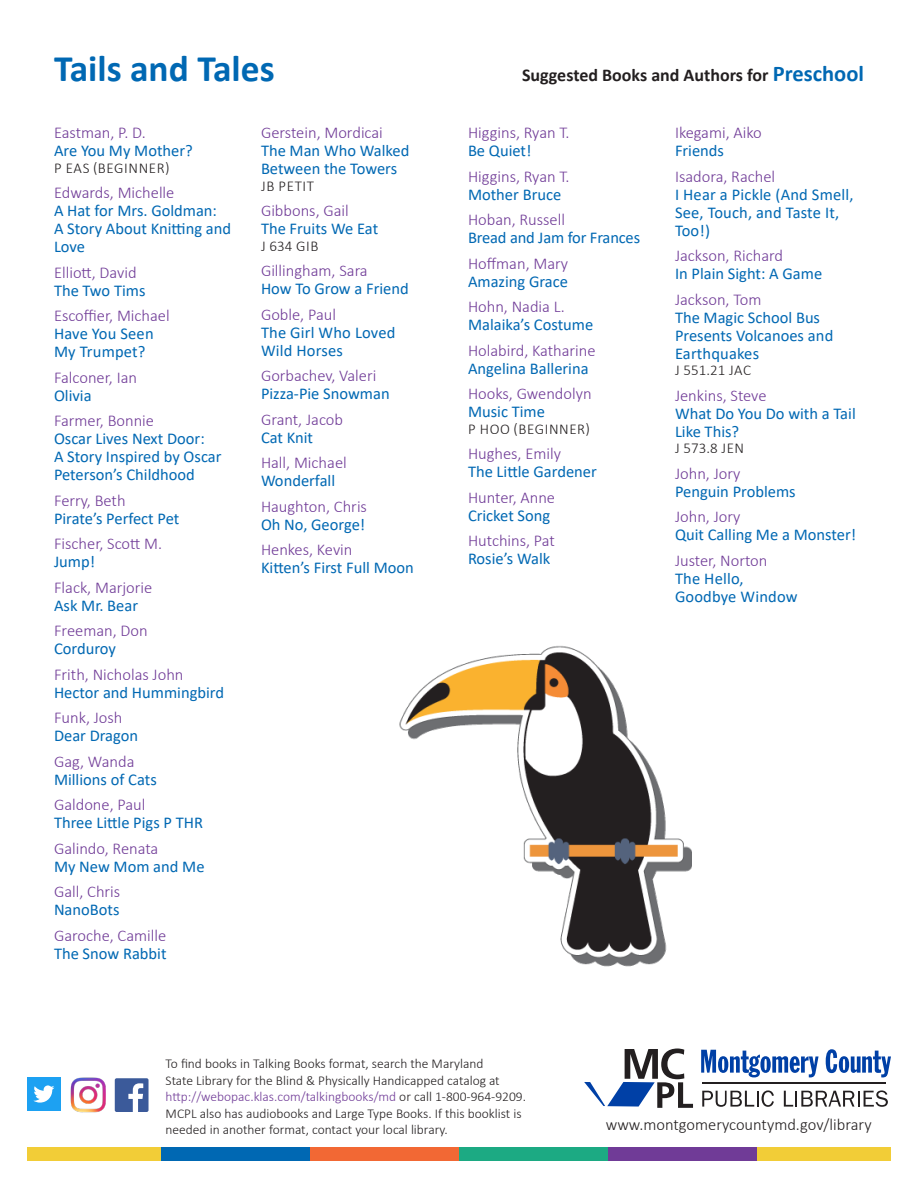
<style>
.page{position:relative;width:918px;height:1188px;background:#fff}
.page>*{position:absolute;margin:0;border:0;box-sizing:border-box;transform-origin:0 0}
.t1{font:700 37.5px "Calibri";color:#0068b3}
.t2{font:700 18px "Calibri";color:#231f20}
.t3{font:16.5px/18px "Calibri";color:#0068b3}
.author{font:300 16.5px "Calibri";color:#703b97}
.t4{font:300 16.5px "Calibri";color:#231f20}
.code{font:300 15px "Calibri";letter-spacing:.04em;color:#231f20}
.t5{font:300 13.5px/16.5px "Calibri";color:#231f20}
.s1{font-size:22.5px;color:#0068b3}
.s2{color:#703b97}
</style>
<div class="page">
<div style="left:310px;top:1148px;width:149px;height:13px;background:#f26834"></div>
<div style="left:27px;top:1148px;width:134px;height:13px;background:#f2cd37"></div>
<div style="left:757px;top:1148px;width:134px;height:13px;background:#f2cd37"></div>
<div style="left:608px;top:1148px;width:149px;height:13px;background:#703b97"></div>
<div style="left:459px;top:1148px;width:149px;height:13px;background:#1caa83"></div>
<div style="left:161px;top:1148px;width:149px;height:13px;background:#0068b3"></div>
<img style="left:71px;top:1077px;width:35px;height:35px">
<div style="left:27px;top:1077px;width:34px;height:34px;background:#1da1f2"></div>
<svg style="left:33px;top:1085px;width:21px;height:18px"></svg>
<div style="left:115px;top:1078px;width:34px;height:34px;background:#3b5a9a;border-radius:2px"></div>
<svg style="left:128px;top:1083px;width:15px;height:29px"></svg>
<svg style="left:584px;top:1049px;width:109px;height:58px"></svg>
<svg style="left:701px;top:1050px;width:118px;height:27px"></svg>
<svg style="left:826px;top:1049px;width:65px;height:28px"></svg>
<svg style="left:702px;top:1090px;width:72px;height:17px"></svg>
<svg style="left:784px;top:1090px;width:104px;height:17px"></svg>
<hr style="left:702px;top:1082px;width:184px;height:1px;background:#231f20">
<img style="left:399px;top:646px;width:293px;height:321px">
<h1 class="t1" style="left:54px;top:42px;width:222px">Tails and Tales</h1>
<p class="author" style="left:54px;top:123px;width:93px">Eastman, P. D.</p>
<p class="t3" style="left:54px;top:141px;width:140px">Are You My Mother?</p>
<p class="code" style="left:54px;top:159px;width:117px">P EAS (BEGINNER)</p>
<p class="author" style="left:54px;top:183px;width:122px">Edwards, Michelle</p>
<p class="t3" style="left:54px;top:201px;width:165px">A Hat for Mrs. Goldman:</p>
<p class="t3" style="left:54px;top:219px;width:179px">A Story About Knitting and<br>Love</p>
<p class="author" style="left:54px;top:262px;width:84px">Elliott, David</p>
<p class="t3" style="left:54px;top:281px;width:93px">The Two Tims</p>
<p class="author" style="left:54px;top:306px;width:117px">Escoffier, Michael</p>
<p class="t3" style="left:54px;top:324px;width:101px">Have You Seen<br>My Trumpet?</p>
<p class="author" style="left:54px;top:367px;width:85px">Falconer, Ian</p>
<p class="t3" style="left:54px;top:386px;width:39px">Olivia</p>
<p class="author" style="left:54px;top:411px;width:102px">Farmer, Bonnie</p>
<p class="t3" style="left:54px;top:429px;width:169px">Oscar Lives Next Door:<br>A Story Inspired by Oscar<br>Peterson’s Childhood</p>
<p class="author" style="left:54px;top:490px;width:73px">Ferry, Beth</p>
<p class="t3" style="left:54px;top:509px;width:127px">Pirate’s Perfect Pet</p>
<p class="author" style="left:54px;top:534px;width:110px">Fischer, Scott M.</p>
<p class="t3" style="left:54px;top:552px;width:43px">Jump!</p>
<p class="author" style="left:54px;top:577px;width:100px">Flack, Marjorie</p>
<p class="t3" style="left:54px;top:596px;width:86px">Ask Mr. Bear</p>
<p class="author" style="left:54px;top:621px;width:95px">Freeman, Don</p>
<p class="t3" style="left:54px;top:639px;width:63px">Corduroy</p>
<p class="author" style="left:54px;top:664px;width:131px">Frith, Nicholas John</p>
<p class="t3" style="left:54px;top:683px;width:172px">Hector and Hummingbird</p>
<p class="author" style="left:54px;top:708px;width:70px">Funk, Josh</p>
<p class="t3" style="left:54px;top:726px;width:86px">Dear Dragon</p>
<p class="author" style="left:54px;top:751px;width:82px">Gag, Wanda</p>
<p class="t3" style="left:54px;top:770px;width:104px">Millions of Cats</p>
<p class="author" style="left:54px;top:795px;width:93px">Galdone, Paul</p>
<p class="t3" style="left:54px;top:813px;width:151px">Three Little Pigs P THR</p>
<p class="author" style="left:54px;top:838px;width:106px">Galindo, Renata</p>
<p class="t3" style="left:54px;top:857px;width:152px">My New Mom and Me</p>
<p class="author" style="left:54px;top:882px;width:68px">Gall, Chris</p>
<p class="t3" style="left:54px;top:900px;width:67px">NanoBots</p>
<p class="author" style="left:54px;top:925px;width:114px">Garoche, Camille</p>
<p class="t3" style="left:54px;top:944px;width:114px">The Snow Rabbit</p>
<p class="author" style="left:261px;top:123px;width:123px">Gerstein, Mordicai</p>
<p class="t3" style="left:261px;top:141px;width:150px">The Man Who Walked<br>Between the Towers</p>
<p class="code" style="left:261px;top:177px;width:54px">JB PETIT</p>
<p class="author" style="left:261px;top:201px;width:89px">Gibbons, Gail</p>
<p class="t3" style="left:261px;top:219px;width:119px">The Fruits We Eat</p>
<p class="code" style="left:261px;top:237px;width:59px">J 634 GIB</p>
<p class="author" style="left:261px;top:261px;width:108px">Gillingham, Sara</p>
<p class="t3" style="left:261px;top:279px;width:149px">How To Grow a Friend</p>
<p class="author" style="left:261px;top:304px;width:77px">Goble, Paul</p>
<p class="t3" style="left:261px;top:323px;width:136px">The Girl Who Loved<br>Wild Horses</p>
<p class="author" style="left:261px;top:366px;width:117px">Gorbachev, Valeri</p>
<p class="t3" style="left:261px;top:384px;width:130px">Pizza-Pie Snowman</p>
<p class="author" style="left:261px;top:409px;width:84px">Grant, Jacob</p>
<p class="t3" style="left:261px;top:428px;width:54px">Cat Knit</p>
<p class="author" style="left:261px;top:453px;width:87px">Hall, Michael</p>
<p class="t3" style="left:261px;top:471px;width:76px">Wonderfall</p>
<p class="author" style="left:261px;top:496px;width:108px">Haughton, Chris</p>
<p class="t3" style="left:261px;top:515px;width:106px">Oh No, George!</p>
<p class="author" style="left:261px;top:540px;width:93px">Henkes, Kevin</p>
<p class="t3" style="left:261px;top:558px;width:154px">Kitten’s First Full Moon</p>
<p class="t2" style="left:522px;top:62px;width:343px">Suggested Books and Authors for <span class="s1">Preschool</span></p>
<p class="author" style="left:468px;top:123px;width:103px">Higgins, Ryan T.</p>
<p class="t3" style="left:468px;top:141px;width:65px">Be Quiet!</p>
<p class="author" style="left:468px;top:166px;width:103px">Higgins, Ryan T.</p>
<p class="t3" style="left:468px;top:185px;width:95px">Mother Bruce</p>
<p class="author" style="left:468px;top:210px;width:99px">Hoban, Russell</p>
<p class="t3" style="left:468px;top:228px;width:174px">Bread and Jam for Frances</p>
<p class="author" style="left:468px;top:253px;width:102px">Hoffman, Mary</p>
<p class="t3" style="left:468px;top:272px;width:102px">Amazing Grace</p>
<p class="author" style="left:468px;top:297px;width:98px">Hohn, Nadia L.</p>
<p class="t3" style="left:468px;top:315px;width:127px">Malaika’s Costume</p>
<p class="author" style="left:468px;top:340px;width:129px">Holabird, Katharine</p>
<p class="t3" style="left:468px;top:359px;width:122px">Angelina Ballerina</p>
<p class="author" style="left:468px;top:384px;width:125px">Hooks, Gwendolyn</p>
<p class="t3" style="left:468px;top:402px;width:78px">Music Time</p>
<p class="code" style="left:468px;top:420px;width:123px">P HOO (BEGINNER)</p>
<p class="author" style="left:468px;top:444px;width:95px">Hughes, Emily</p>
<p class="t3" style="left:468px;top:462px;width:130px">The Little Gardener</p>
<p class="author" style="left:468px;top:487px;width:89px">Hunter, Anne</p>
<p class="t3" style="left:468px;top:506px;width:84px">Cricket Song</p>
<p class="author" style="left:468px;top:531px;width:89px">Hutchins, Pat</p>
<p class="t3" style="left:468px;top:549px;width:84px">Rosie’s Walk</p>
<p class="author" style="left:675px;top:123px;width:88px">Ikegami, Aiko</p>
<p class="t3" style="left:675px;top:141px;width:51px">Friends</p>
<p class="author" style="left:675px;top:166px;width:102px">Isadora, Rachel</p>
<p class="t3" style="left:675px;top:185px;width:180px">I Hear a Pickle (And Smell,<br>See, Touch, and Taste It,<br>Too!)</p>
<p class="author" style="left:675px;top:246px;width:110px">Jackson, Richard</p>
<p class="t3" style="left:675px;top:264px;width:149px">In Plain Sight: A Game</p>
<p class="author" style="left:675px;top:289px;width:88px">Jackson, Tom</p>
<p class="t3" style="left:675px;top:308px;width:160px">The Magic School Bus<br>Presents Volcanoes and<br>Earthquakes</p>
<p class="code" style="left:675px;top:361px;width:77px">J 551.21 JAC</p>
<p class="author" style="left:675px;top:385px;width:93px">Jenkins, Steve</p>
<p class="t3" style="left:675px;top:404px;width:182px">What Do You Do with a Tail<br>Like This?</p>
<p class="code" style="left:675px;top:439px;width:70px">J 573.8 JEN</p>
<p class="author" style="left:675px;top:463px;width:67px">John, Jory</p>
<p class="t3" style="left:675px;top:482px;width:122px">Penguin Problems</p>
<p class="author" style="left:675px;top:507px;width:67px">John, Jory</p>
<p class="t3" style="left:675px;top:525px;width:183px">Quit Calling Me a Monster!</p>
<p class="author" style="left:675px;top:550px;width:94px">Juster, Norton</p>
<p class="t3" style="left:675px;top:569px;width:124px">The Hello,<br>Goodbye Window</p>
<p class="t5" style="left:166px;top:1055px;width:362px">To find books in Talking Books format, search the Maryland<br>State Library for the Blind &amp; Physically Handicapped catalog at <span class="s2">http://webopac.klas.com/talkingbooks/md</span> or call 1-800-964-9209.<br>MCPL also has audiobooks and Large Type Books. If this booklist is needed in another format, contact your local library.</p>
<p class="t4" style="left:606px;top:1115px;width:267px">www.montgomerycountymd.gov/library</p>
</div>
